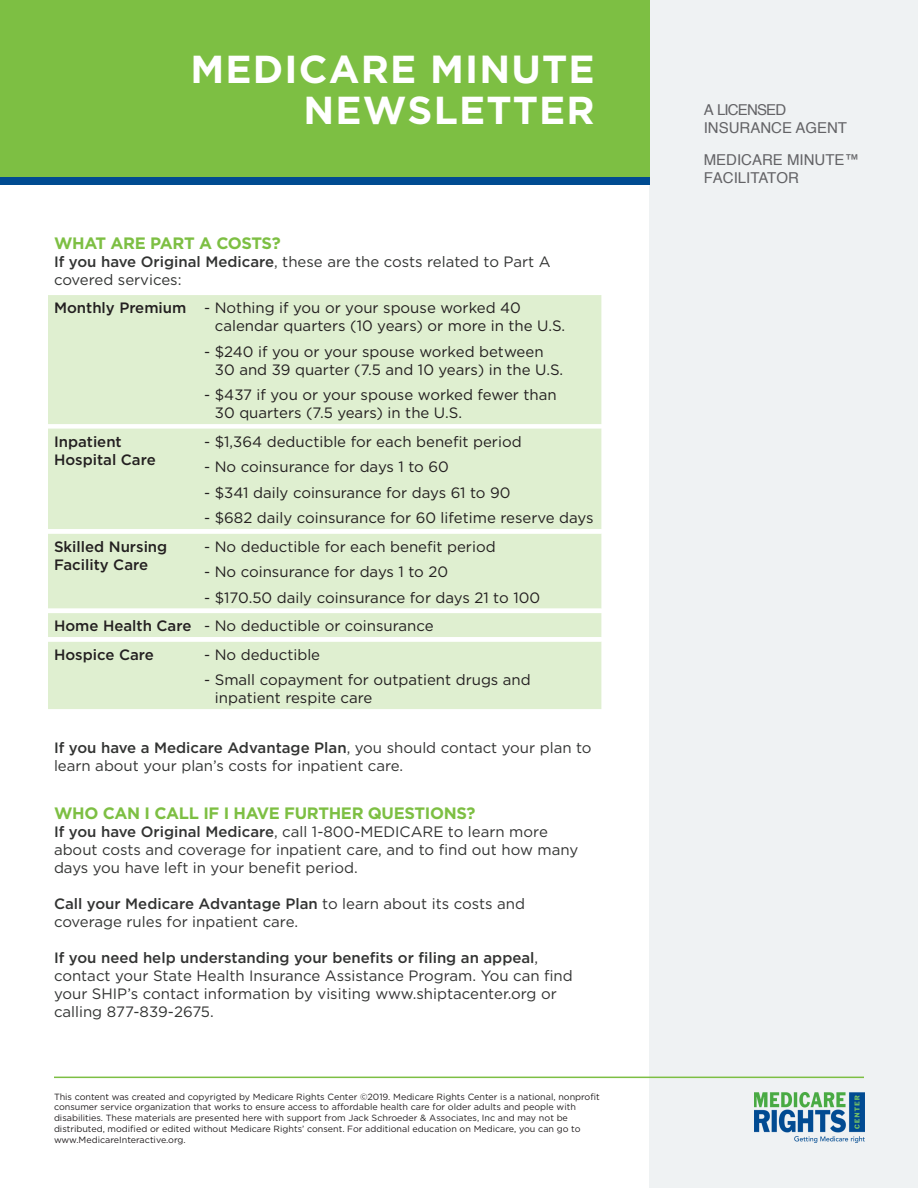
<style>
.page{position:relative;width:918px;height:1188px;background:#fff}
.page>*{position:absolute;margin:0;border:0;box-sizing:border-box;transform-origin:0 0}
.t1{font:700 39px/41px "Gotham";letter-spacing:.03em;color:#fff;text-align:right}
.t2{font:700 16.5px "Gotham";letter-spacing:-.02em;color:#7dbf43}
.t3{font:15px/18px "Gotham";color:#323332}
.t4{font:15px/18px "Gotham";color:#231f20}
.t5{font:15px/18px "Helvetica";color:#636366}
.t6{font:500 15px/18px "Gotham";color:#231f20}
.t7{font:9px/10.8px "Gotham";color:#231f20}
.s1{font-style:inherit}
.s2{font-weight:500}
</style>
<div class="page">
<div style="left:649px;top:0;width:269px;height:1188px;background:#eff2f3"></div>
<div style="left:0;top:0;width:649px;height:177px;background:#7dbf43"></div>
<div style="left:0;top:177px;width:649px;height:8px;background:#004b91"></div>
<hr style="left:54px;top:1077px;width:810px;height:1px;background:#7dbf43">
<img style="left:754px;top:1092px;width:111px;height:51px">
<div style="left:48px;top:295px;width:553px;height:414px;background:#dfefd0"></div>
<svg style="left:48px;top:529px;width:553px;height:5px"></svg>
<svg style="left:48px;top:609px;width:553px;height:4px"></svg>
<svg style="left:48px;top:637px;width:553px;height:5px"></svg>
<h1 class="t1" style="left:191px;top:49px;width:406px">MEDICARE <span class="s1">MINUTE<br></span>NEWSLETTER</h1>
<p class="t2" style="left:54px;top:232px;width:228px">WHAT ARE PART A COSTS?</p>
<p class="t3" style="left:54px;top:252px;width:498px"><span class="s2">If you have Original Medicare</span>, these are the costs related to Part A covered services:</p>
<p class="t4" style="left:215px;top:298px;width:352px;text-indent:-161px"><span class="s2">Monthly Premium</span> - Nothing if you or your spouse worked 40 calendar quarters (10 years) or more in the U.S.</p>
<p class="t4" style="left:215px;top:342px;width:350px;text-indent:-11px">- $240 if you or your spouse worked between<br>30 and 39 quarter (7.5 and 10 years) in the U.S.</p>
<p class="t4" style="left:215px;top:385px;width:343px;text-indent:-11px">- $437 if you or your spouse worked fewer than<br>30 quarters (7.5 years) in the U.S.</p>
<p class="t6" style="left:54px;top:432px;width:103px">Inpatient<br>Hospital Care</p>
<p class="t4" style="left:204px;top:432px;width:319px">- $1,364 deductible for each benefit period</p>
<p class="t4" style="left:204px;top:457px;width:246px">- No coinsurance for days 1 to 60</p>
<p class="t4" style="left:204px;top:483px;width:308px">- $341 daily coinsurance for days 61 to 90</p>
<p class="t4" style="left:204px;top:508px;width:391px">- $682 daily coinsurance for 60 lifetime reserve days</p>
<p class="t6" style="left:54px;top:537px;width:115px">Skilled Nursing<br>Facility Care</p>
<p class="t4" style="left:204px;top:537px;width:293px">- No deductible for each benefit period</p>
<p class="t4" style="left:204px;top:562px;width:246px">- No coinsurance for days 1 to 20</p>
<p class="t4" style="left:54px;top:583px;width:488px;line-height:28.5px;text-indent:150px">- $170.50 daily coinsurance for days 21 to 100<br><span class="s2">Home Health Care</span> - No deductible or coinsurance<br><span class="s2">Hospice Care</span></p>
<p class="t4" style="left:204px;top:645px;width:118px">- No deductible</p>
<p class="t4" style="left:215px;top:670px;width:317px;text-indent:-11px">- Small copayment for outpatient drugs and inpatient respite care</p>
<p class="t3" style="left:54px;top:738px;width:539px"><span class="s2">If you have a Medicare Advantage Plan</span>, you should contact your plan to learn about your plan’s costs for inpatient care.</p>
<p class="t2" style="left:54px;top:802px;width:423px">WHO CAN I CALL IF I HAVE FURTHER QUESTIONS?</p>
<p class="t3" style="left:54px;top:822px;width:526px"><span class="s2">If you have Original Medicare</span>, call 1-800-MEDICARE to learn more about costs and coverage for inpatient care, and to find out how many days you have left in your benefit period.</p>
<p class="t3" style="left:54px;top:894px;width:473px"><span class="s2">Call your Medicare Advantage Plan</span> to learn about its costs and coverage rules for inpatient care.</p>
<p class="t3" style="left:54px;top:948px;width:520px"><span class="s2">If you need help understanding your benefits or filing an appeal</span>, contact your State Health Insurance Assistance Program. You can find your SHIP’s contact information by visiting www.shiptacenter.org or calling 877-839-2675.</p>
<p class="t7" style="left:54px;top:1091px;width:547px">This content was created and copyrigted by Medicare Rights Center ©2019. Medicare Rights Center is a national, nonprofit consumer service organization that works to ensure access to affordable health care for older adults and people with disabilities. These materials are presented here with support from Jack Schroeder &amp; Associates, Inc and may not be distributed, modified or edited without Medicare Rights’ consent. For additional education on Medicare, you can go to www.MedicareInteractive.org.</p>
<p class="t5" style="left:704px;top:101px;width:145px">A LICENSED<br>INSURANCE AGENT</p>
<p class="t5" style="left:704px;top:151px;width:157px">MEDICARE MINUTE™<br>FACILITATOR</p>
</div>
